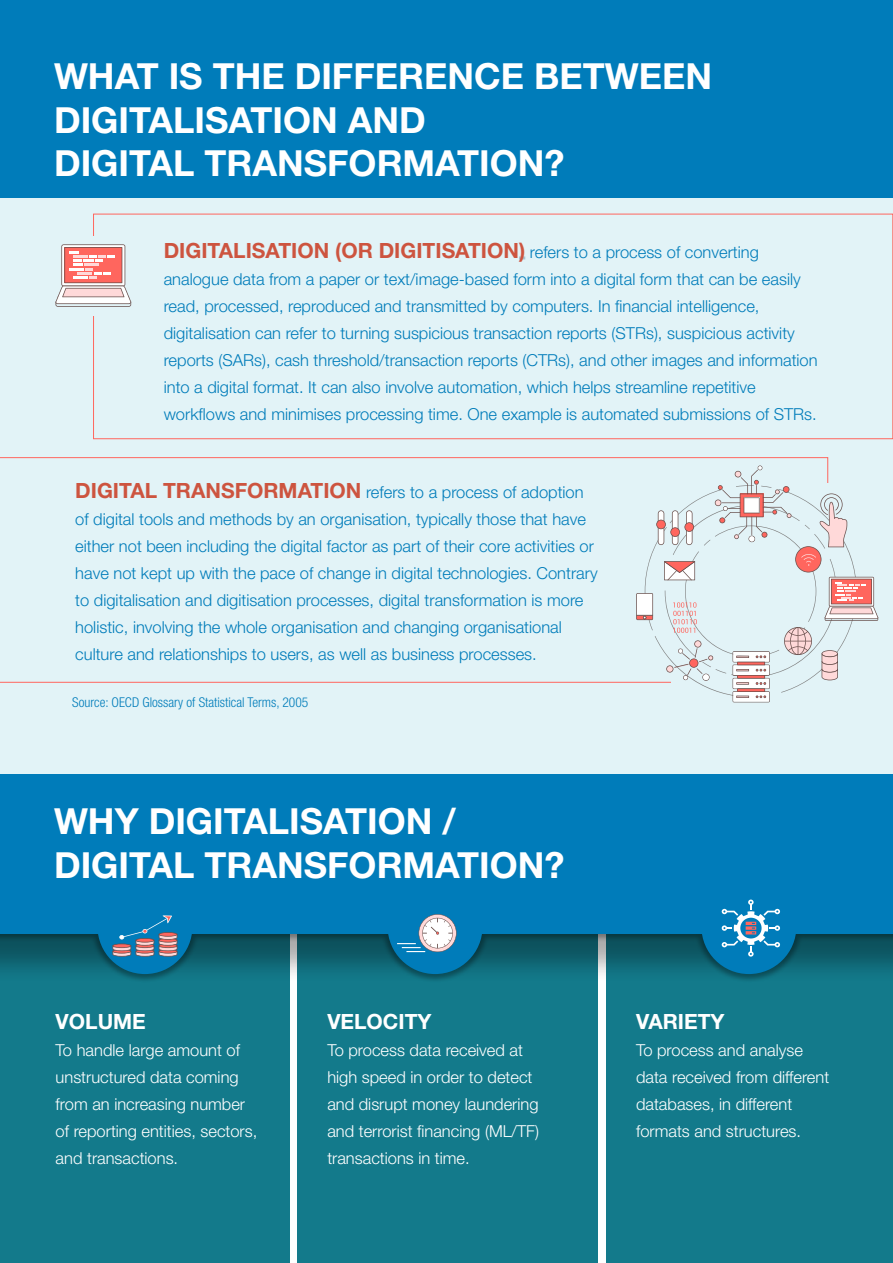
<style>
.page{position:relative;width:893px;height:1263px;background:#fff}
.page>*{position:absolute;margin:0;border:0;box-sizing:border-box;transform-origin:0 0}
.t1{font:700 36px/43.2px "Helvetica Neue LT Std";color:#fff}
.t2{font:700 21px "Helvetica Neue LT Std";color:#cd543f}
.t3{font:700 21px "Helvetica Neue LT Std";color:#fff}
.t4{font:300 16.5px/27px "Helvetica Neue LT Std";color:#007cba}
.t5{font:300 16.5px/27px "Helvetica Neue LT Std";color:#fff}
.t6{font:300 condensed 13.5px "Helvetica Neue LT Std";color:#007cba}
.s1{font-weight:300;font-size:16.5px;color:#007cba}
.s2{font-weight:700;font-size:21px;color:#cd543f}
</style>
<div class="page">
<div style="left:298px;top:933px;width:300px;height:330px;background:#137a8b"></div>
<div style="left:0;top:933px;width:290px;height:330px;background:#137a8b"></div>
<div style="left:606px;top:933px;width:287px;height:330px;background:#137a8b"></div>
<div style="left:0;top:752px;width:893px;height:232px;background:#000;opacity:.33"></div>
<div style="left:0;top:774px;width:893px;height:159px;background:#007cba"></div>
<div style="left:701px;top:879px;width:95px;height:95px;background:#007cba;border-radius:50%"></div>
<div style="left:388px;top:879px;width:94px;height:95px;background:#007cba;border-radius:50%"></div>
<div style="left:97px;top:879px;width:95px;height:95px;background:#007cba;border-radius:50%"></div>
<svg style="left:722px;top:899px;width:58px;height:58px"></svg>
<svg style="left:112px;top:915px;width:65px;height:42px"></svg>
<svg style="left:397px;top:914px;width:60px;height:38px"></svg>
<div style="left:0;top:183px;width:893px;height:591px;background:#e2f3f7"></div>
<div style="left:93px;top:214px;width:800px;height:225px;border:1px solid #ff665e"></div>
<svg style="left:0;top:457px;width:828px;height:225px"></svg>
<svg style="left:519px;top:256px;width:6px;height:3px"></svg>
<svg style="left:636px;top:465px;width:242px;height:237px"></svg>
<div style="left:51px;top:236px;width:91px;height:79px;background:#e2f3f7"></div>
<svg style="left:55px;top:244px;width:76px;height:63px"></svg>
<div style="left:0;top:0;width:893px;height:197px;background:#007cba"></div>
<h1 class="t1" style="left:54px;top:54px;width:659px">WHAT IS THE DIFFERENCE BETWEEN<br>DIGITALISATION AND<br>DIGITAL TRANSFORMATION?</h1>
<p class="t2" style="left:164px;top:237px;width:597px">DIGITALISATION (OR DIGITISATION) <span class="s1">refers to a process of converting</span></p>
<p class="t4" style="left:164px;top:265px;width:655px">analogue data from a paper or text/image-based form into a digital form that can be easily read, processed, reproduced and transmitted by computers. In financial intelligence, digitalisation can refer to turning suspicious transaction reports (STRs), suspicious activity reports (SARs), cash threshold/transaction reports (CTRs), and other images and information into a digital format. It can also involve automation, which helps streamline repetitive workflows and minimises processing time. One example is automated submissions of STRs.</p>
<p class="t4" style="left:75px;top:478px;width:524px"><span class="s2">DIGITAL TRANSFORMATION</span> refers to a process of adoption of digital tools and methods by an organisation, typically those that have either not been including the digital factor as part of their core activities or have not kept up with the pace of change in digital technologies. Contrary to digitalisation and digitisation processes, digital transformation is more holistic, involving the whole organisation and changing organisational culture and relationships to users, as well as business processes.</p>
<p class="t6" style="left:72px;top:694px;width:238px">Source: OECD Glossary of Statistical Terms, 2005</p>
<h1 class="t1" style="left:54px;top:799px;width:512px">WHY DIGITALISATION /<br>DIGITAL TRANSFORMATION?</h1>
<p class="t3" style="left:56px;top:1009px;width:92px">VOLUME</p>
<p class="t5" style="left:56px;top:1036px;width:203px">To handle large amount of unstructured data coming from an increasing number of reporting entities, sectors, and transactions.</p>
<p class="t3" style="left:327px;top:1009px;width:106px">VELOCITY</p>
<p class="t5" style="left:327px;top:1036px;width:213px">To process data received at high speed in order to detect and disrupt money laundering and terrorist financing (ML/TF) transactions in time.</p>
<p class="t3" style="left:636px;top:1009px;width:90px">VARIETY</p>
<p class="t5" style="left:636px;top:1036px;width:195px">To process and analyse data received from different databases, in different formats and structures.</p>
</div>
